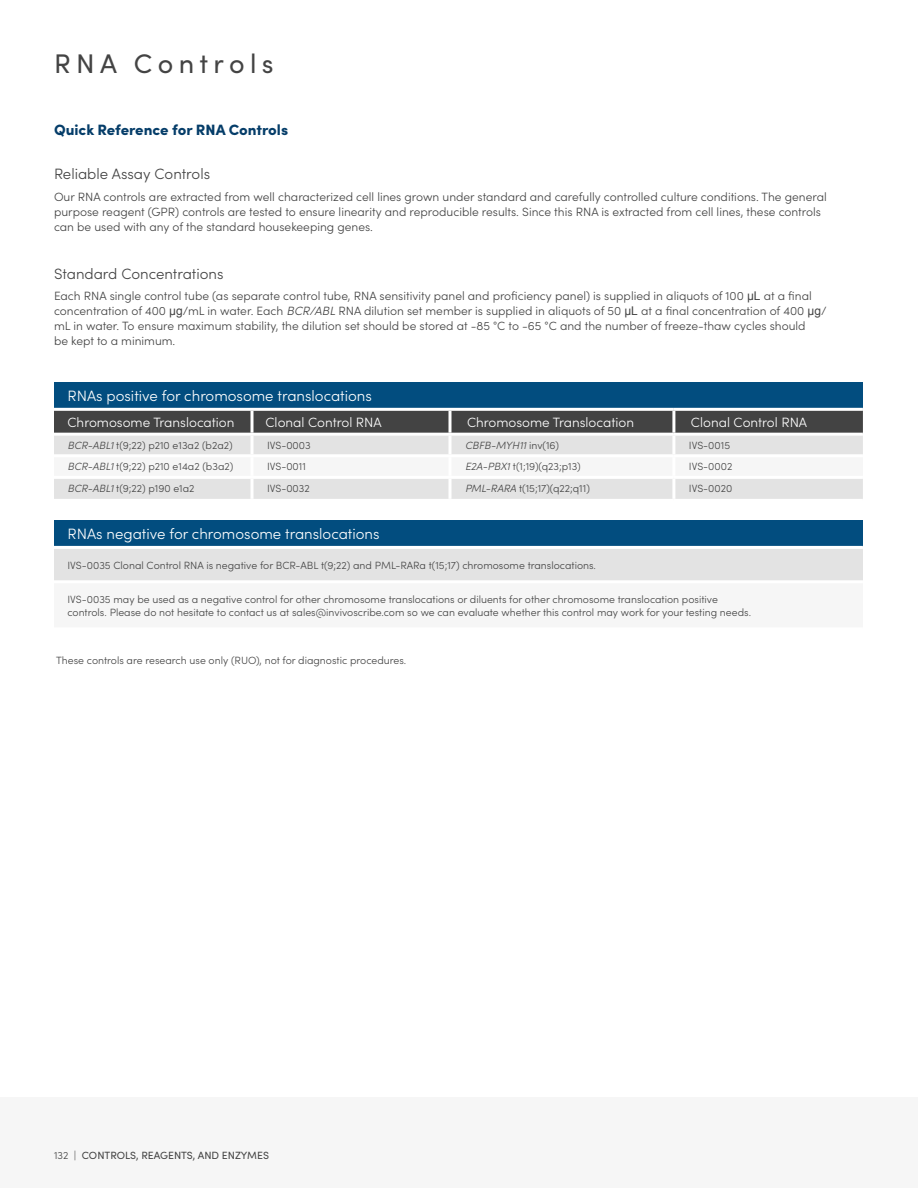
<style>
.page{position:relative;width:918px;height:1188px;background:#fff}
.page>*{position:absolute;margin:0;border:0;box-sizing:border-box;transform-origin:0 0}
.t1{font:27px "Sofia Pro";letter-spacing:.2em;color:#444}
.Table_H1{font:300 15px "Sofia Pro";color:#fff}
.Subhead{font:300 15px "Sofia Pro";color:#434343}
.t2{font:900 15px "Sofia Pro";color:#053d69}
.Table_H2{font:300 13.5px "Sofia Pro";color:#fff}
.Body{font:300 12px/15px "Sofia Pro";color:#434343}
.Table_body{font:300 10.5px "Sofia Pro";color:#434343}
.t3{font:10.5px "Sofia Pro";color:#434343}
.Table_body-2{font:italic 300 10.5px "Sofia Pro";color:#434343}
.s1{font-family:"Arial";font-weight:400}
.s2{font-style:italic}
.s3{font-style:normal}
.s4{font-weight:300}
</style>
<div class="page">
<div style="left:0;top:1097px;width:918px;height:91px;background:#f6f6f6"></div>
<div style="left:54px;top:382px;width:809px;height:27px;background:#024d7f"></div>
<div style="left:54px;top:411px;width:809px;height:22px;background:#434343"></div>
<div style="left:54px;top:436px;width:809px;height:63px;background:#e3e3e3"></div>
<div style="left:54px;top:457px;width:809px;height:19px;background:#f6f6f6"></div>
<hr style="left:54px;top:454px;width:198px;height:3px;background:#fff">
<hr style="left:252px;top:454px;width:198px;height:3px;background:#fff">
<hr style="left:450px;top:454px;width:224px;height:3px;background:#fff">
<hr style="left:674px;top:454px;width:189px;height:3px;background:#fff">
<hr style="left:54px;top:476px;width:198px;height:3px;background:#fff">
<hr style="left:252px;top:476px;width:198px;height:3px;background:#fff">
<hr style="left:450px;top:476px;width:224px;height:3px;background:#fff">
<hr style="left:674px;top:476px;width:189px;height:3px;background:#fff">
<svg style="left:250px;top:411px;width:4px;height:22px"></svg>
<svg style="left:448px;top:411px;width:4px;height:22px"></svg>
<hr style="left:672px;top:411px;width:3px;height:22px;background:#fff">
<hr style="left:250px;top:436px;width:4px;height:18px;background:#f8f8f8">
<hr style="left:448px;top:436px;width:4px;height:18px;background:#f8f8f8">
<hr style="left:672px;top:436px;width:3px;height:18px;background:#fff">
<hr style="left:250px;top:457px;width:4px;height:19px;background:#fff">
<hr style="left:448px;top:457px;width:4px;height:19px;background:#fff">
<hr style="left:672px;top:457px;width:3px;height:19px;background:#fff">
<hr style="left:250px;top:479px;width:4px;height:20px;background:#f6f6f6">
<hr style="left:448px;top:479px;width:4px;height:20px;background:#f6f6f6">
<hr style="left:672px;top:479px;width:3px;height:20px;background:#fff">
<hr style="left:54px;top:408px;width:198px;height:3px;background:#fff">
<hr style="left:252px;top:408px;width:198px;height:3px;background:#fff">
<hr style="left:450px;top:408px;width:224px;height:3px;background:#fff">
<hr style="left:674px;top:408px;width:189px;height:3px;background:#fff">
<div style="left:54px;top:520px;width:809px;height:27px;background:#024d7f"></div>
<div style="left:54px;top:547px;width:809px;height:35px;background:#e3e3e3"></div>
<div style="left:54px;top:582px;width:809px;height:47px;background:#f6f6f6"></div>
<hr style="left:54px;top:546px;width:809px;height:3px;background:#fff">
<hr style="left:54px;top:627px;width:809px;height:3px;background:#fff">
<hr style="left:54px;top:580px;width:809px;height:3px;background:#fff">
<h3 class="t1" style="left:54px;top:44px;width:221px">RNA Controls</h3>
<p class="t2" style="left:54px;top:118px;width:236px">Quick Reference for RNA Controls</p>
<p class="Subhead" style="left:54px;top:163px;width:158px">Reliable Assay Controls</p>
<p class="Body" style="left:54px;top:188px;width:774px">Our RNA controls are extracted from well characterized cell lines grown under standard and carefully controlled culture conditions. The general purpose reagent (GPR) controls are tested to ensure linearity and reproducible results. Since this RNA is extracted from cell lines, these controls can be used with any of the standard housekeeping genes.</p>
<p class="Subhead" style="left:54px;top:263px;width:171px">Standard Concentrations</p>
<p class="Body" style="left:54px;top:288px;width:774px">Each RNA single control tube (as separate control tube, RNA sensitivity panel and proficiency panel) is supplied in aliquots of 100 <span class="s1">μL</span> at a final concentration of 400 <span class="s1">μg</span>/mL in water. Each <span class="s2">BCR/ABL</span> RNA dilution set member is supplied in aliquots of 50 <span class="s1">μL</span> at a final concentration of 400 <span class="s1">μg</span>/ mL in water. To ensure maximum stability, the dilution set should be stored at -85 °C to -65 °C and the number of freeze-thaw cycles should<br>be kept to a minimum.</p>
<p class="Table_H1" style="left:68px;top:385px;width:306px">RNAs positive for chromosome translocations</p>
<p class="Table_H2" style="left:68px;top:412px;width:169px">Chromosome Translocation</p>
<p class="Table_H2" style="left:266px;top:412px;width:118px">Clonal Control RNA</p>
<p class="Table_H2" style="left:467px;top:412px;width:169px">Chromosome Translocation</p>
<p class="Table_H2" style="left:691px;top:412px;width:118px">Clonal Control RNA</p>
<p class="Table_body" style="left:68px;top:437px;width:167px"><span class="s2">BCR-ABL1</span> t(9;22) p210 e13a2 (b2a2)</p>
<p class="Table_body" style="left:267px;top:437px;width:45px">IVS-0003</p>
<p class="Table_body-2" style="left:465px;top:437px;width:96px">CBFB-MYH11 <span class="s3">inv(16)</span></p>
<p class="Table_body" style="left:689px;top:437px;width:43px">IVS-0015</p>
<p class="Table_body" style="left:68px;top:459px;width:167px"><span class="s2">BCR-ABL1</span> t(9;22) p210 e14a2 (b3a2)</p>
<p class="Table_body" style="left:267px;top:459px;width:40px">IVS-0011</p>
<p class="Table_body" style="left:465px;top:459px;width:117px"><span class="s2">E2A-PBX1</span> t(1;19)(q23;p13)</p>
<p class="Table_body" style="left:689px;top:459px;width:45px">IVS-0002</p>
<p class="Table_body" style="left:68px;top:480px;width:129px"><span class="s2">BCR-ABL1</span> t(9;22) p190 e1a2</p>
<p class="Table_body" style="left:267px;top:480px;width:44px">IVS-0032</p>
<p class="Table_body" style="left:465px;top:480px;width:126px"><span class="s2">PML-RARA</span> t(15;17)(q22;q11)</p>
<p class="Table_body" style="left:689px;top:480px;width:45px">IVS-0020</p>
<p class="Table_H1" style="left:68px;top:523px;width:313px">RNAs negative for chromosome translocations</p>
<p class="Table_body" style="left:68px;top:557px;width:530px">IVS-0035 Clonal Control RNA is negative for BCR-ABL t(9;22) and PML-RARa t(15;17) chromosome translocations.</p>
<p class="Table_body" style="left:68px;top:592px;width:652px">IVS-0035 may be used as a negative control for other chromosome translocations or diluents for other chromosome translocation positive</p>
<p class="Table_body" style="left:68px;top:604px;width:685px">controls. Please do not hesitate to contact us at sales@invivoscribe.com so we can evaluate whether this control may work for your testing needs.</p>
<p class="Table_body" style="left:56px;top:653px;width:352px">These controls are research use only (RUO), not for diagnostic procedures.</p>
<p class="t3" style="left:54px;top:1148px;width:217px"><span class="s4">132 |</span> CONTROLS, REAGENTS, AND ENZYMES</p>
</div>
